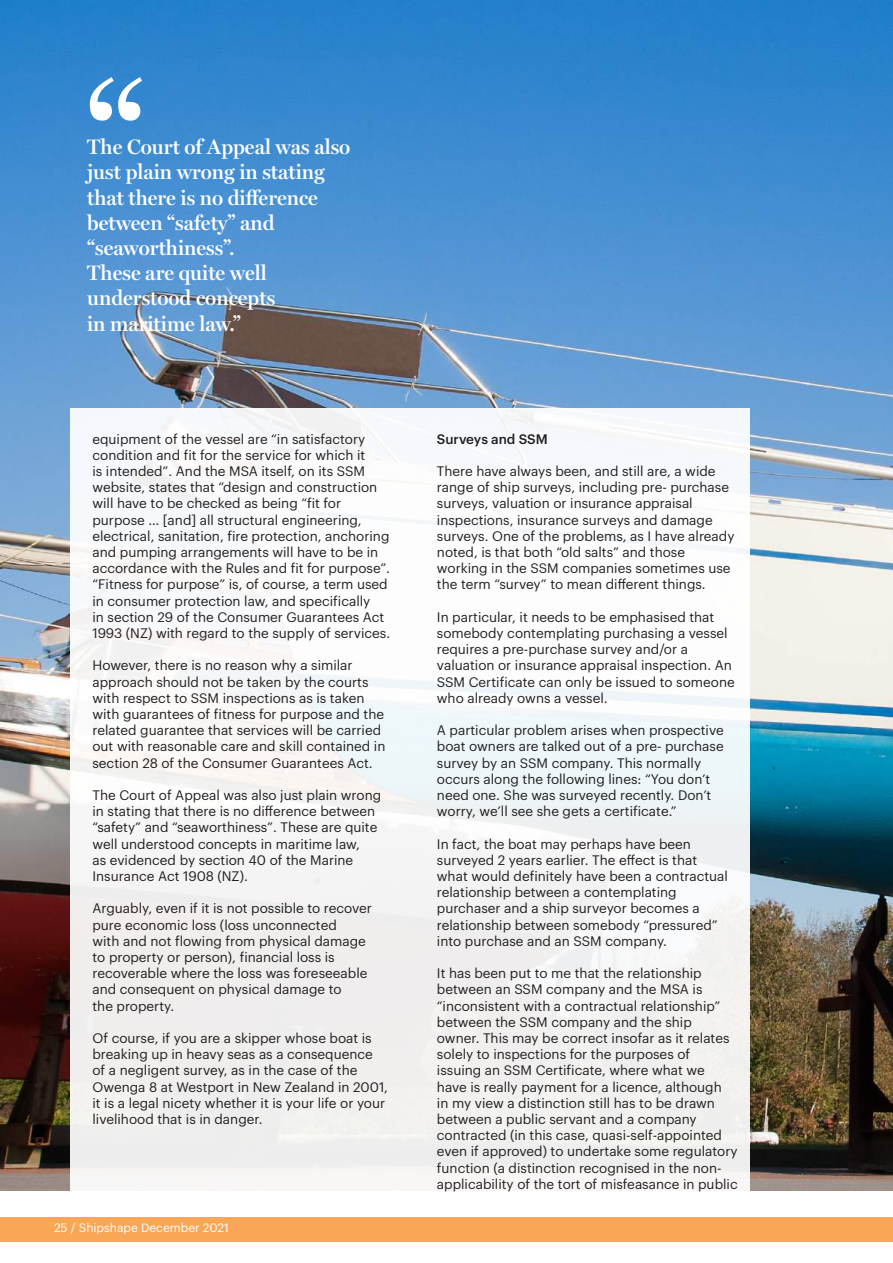
<style>
.page{position:relative;width:893px;height:1263px;background:#fff}
.page>*{position:absolute;margin:0;border:0;box-sizing:border-box;transform-origin:0 0}
.t1{font:168px "Miller Display";color:#fff}
.t2{font:600 21px/25.2px "Miller Display";color:#fff}
.t3{font:13.5px/16.2px "Graphik";color:#231f20}
.t4{font:500 13.5px "Graphik";color:#231f20}
.t5{font:12px "Graphik";color:#fff}
</style>
<div class="page">
<img style="left:0;top:0;width:893px;height:1191px">
<div style="left:70px;top:408px;width:679px;height:801px;background:#f5f6f6"></div>
<div style="left:0;top:1217px;width:893px;height:25px;background:#f9a656"></div>
<h1 class="t1" style="left:86px;top:44px;width:61px">“</h1>
<h2 class="t2" style="left:87px;top:134px;width:265px">The Court of Appeal was also just plain wrong in stating that there is no difference between “safety” and “seaworthiness”.<br>These are quite well understood concepts<br>in maritime law.”</h2>
<p class="t3" style="left:92px;top:429px;width:299px">equipment of the vessel are “in satisfactory condition and fit for the service for which it<br>is intended”. And the MSA itself, on its SSM website, states that “design and construction will have to be checked as being “fit for purpose … [and] all structural engineering, electrical, sanitation, fire protection, anchoring and pumping arrangements will have to be in accordance with the Rules and fit for purpose”. “Fitness for purpose” is, of course, a term used in consumer protection law, and specifically<br>in section 29 of the Consumer Guarantees Act 1993 (NZ) with regard to the supply of services.</p>
<p class="t3" style="left:92px;top:656px;width:294px">However, there is no reason why a similar approach should not be taken by the courts with respect to SSM inspections as is taken with guarantees of fitness for purpose and the related guarantee that services will be carried out with reasonable care and skill contained in section 28 of the Consumer Guarantees Act.</p>
<p class="t3" style="left:92px;top:786px;width:290px">The Court of Appeal was also just plain wrong in stating that there is no difference between “safety” and “seaworthiness”. These are quite well understood concepts in maritime law,<br>as evidenced by section 40 of the Marine Insurance Act 1908 (NZ).</p>
<p class="t3" style="left:92px;top:899px;width:281px">Arguably, even if it is not possible to recover pure economic loss (loss unconnected<br>with and not flowing from physical damage to property or person), financial loss is recoverable where the loss was foreseeable and consequent on physical damage to<br>the property.</p>
<p class="t3" style="left:92px;top:1029px;width:297px">Of course, if you are a skipper whose boat is breaking up in heavy seas as a consequence of a negligent survey, as in the case of the Owenga 8 at Westport in New Zealand in 2001, it is a legal nicety whether it is your life or your livelihood that is in danger.</p>
<p class="t5" style="left:54px;top:1219px;width:177px">25 / Shipshape December 2021</p>
<p class="t4" style="left:437px;top:428px;width:112px">Surveys and SSM</p>
<p class="t3" style="left:437px;top:462px;width:299px">There have always been, and still are, a wide range of ship surveys, including pre- purchase surveys, valuation or insurance appraisal inspections, insurance surveys and damage surveys. One of the problems, as I have already noted, is that both “old salts” and those working in the SSM companies sometimes use the term “survey” to mean different things.</p>
<p class="t3" style="left:437px;top:608px;width:299px">In particular, it needs to be emphasised that somebody contemplating purchasing a vessel requires a pre-purchase survey and/or a valuation or insurance appraisal inspection. An SSM Certificate can only be issued to someone who already owns a vessel.</p>
<p class="t3" style="left:437px;top:721px;width:288px">A particular problem arises when prospective boat owners are talked out of a pre- purchase survey by an SSM company. This normally occurs along the following lines: “You don’t need one. She was surveyed recently. Don’t worry, we’ll see she gets a certificate.”</p>
<p class="t3" style="left:437px;top:834px;width:293px">In fact, the boat may perhaps have been surveyed 2 years earlier. The effect is that what would definitely have been a contractual relationship between a contemplating purchaser and a ship surveyor becomes a relationship between somebody “pressured” into purchase and an SSM company.</p>
<p class="t3" style="left:437px;top:964px;width:302px">It has been put to me that the relationship between an SSM company and the MSA is “inconsistent with a contractual relationship” between the SSM company and the ship owner. This may be correct insofar as it relates solely to inspections for the purposes of issuing an SSM Certificate, where what we have is really payment for a licence, although<br>in my view a distinction still has to be drawn between a public servant and a company contracted (in this case, quasi-self-appointed even if approved) to undertake some regulatory function (a distinction recognised in the non&shy;applicability of the tort of misfeasance in public</p>
</div>
